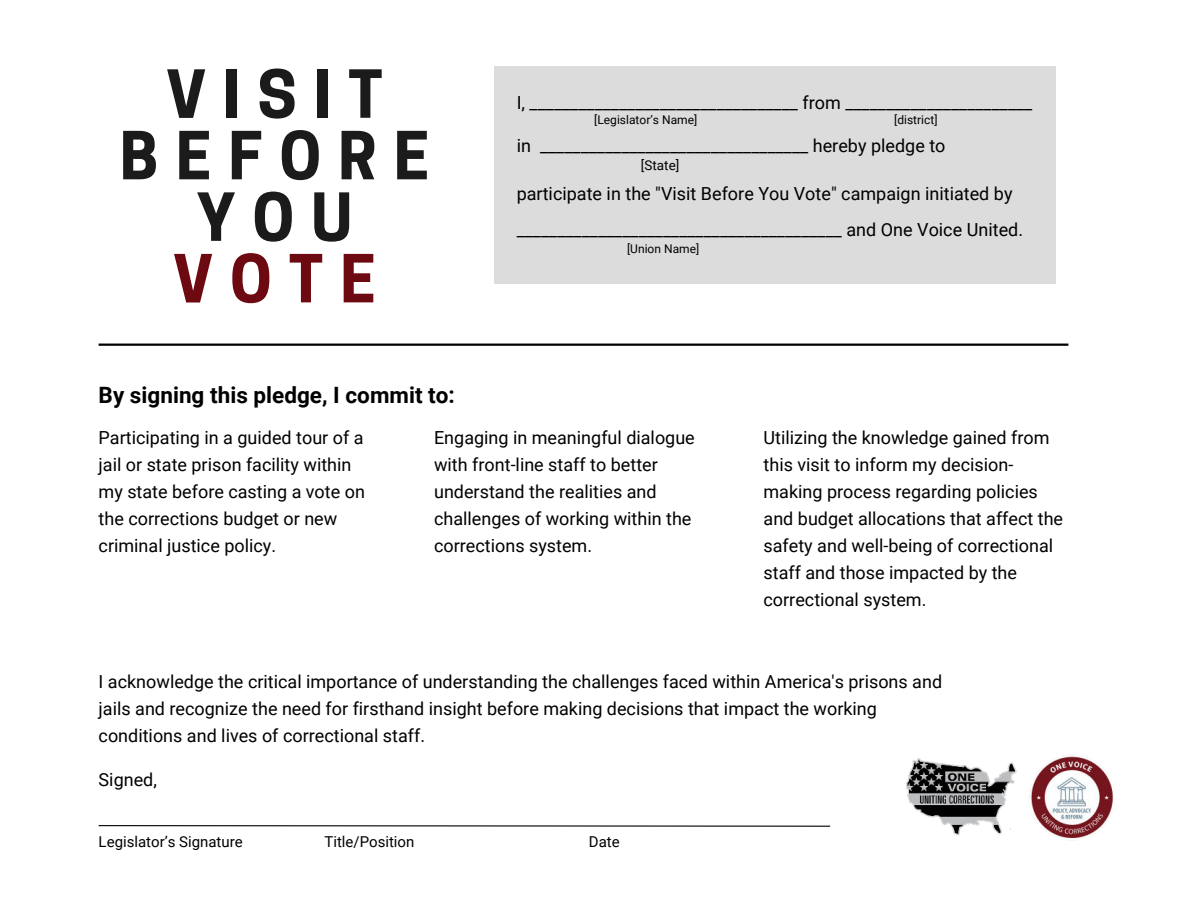
<style>
.page{position:relative;width:1188px;height:918px;background:#fff}
.page>*{position:absolute;margin:0;border:0;box-sizing:border-box;transform-origin:0 0}
.t1{font:700 62.1px/61.5px "Cooper Hewitt";letter-spacing:.27em;color:#1b1b1b;text-align:center}
.t2{font:700 62.1px "Cooper Hewitt";color:#6d0911}
.t3{font:700 22.5px "Roboto";color:#000}
.t4{font:18px/27px "Roboto";color:#000}
.t5{font:15px "Roboto";color:#000}
.t6{font:13.5px "Roboto";color:#000}
.t7{font:12px "Roboto";color:#000}
</style>
<div class="page">
<div style="left:495px;top:66px;width:561px;height:218px;background:#d9d9d9"></div>
<svg style="left:98px;top:825px;width:733px;height:2px"></svg>
<hr style="left:99px;top:344px;width:969px;height:2px;background:#000">
<img style="left:906px;top:758px;width:111px;height:77px">
<img style="left:1029px;top:754px;width:84px;height:87px">
<h1 class="t1" style="left:120px;top:64px;width:311px">VISIT<br>BEFORE<br>YOU</h1>
<h1 class="t2" style="left:173px;top:242px;width:204px">VOTE</h1>
<p class="t4" style="left:517px;top:89px;width:517px">I, _________________________________ from _______________________</p>
<p class="t7" style="left:594px;top:112px;width:104px">[Legislator’s Name]</p>
<p class="t7" style="left:894px;top:112px;width:45px">[district]</p>
<p class="t4" style="left:517px;top:132px;width:430px">in _________________________________ hereby pledge to</p>
<p class="t6" style="left:641px;top:156px;width:40px">[State]</p>
<p class="t4" style="left:517px;top:175px;width:508px;line-height:36px">participate in the "Visit Before You Vote" campaign initiated by ________________________________________ and One Voice United.</p>
<p class="t7" style="left:627px;top:241px;width:74px">[Union Name]</p>
<p class="t3" style="left:99px;top:380px;width:358px">By signing this pledge, I commit to:</p>
<p class="t4" style="left:99px;top:424px;width:268px">Participating in a guided tour of a jail or state prison facility within my state before casting a vote on the corrections budget or new criminal justice policy.</p>
<p class="t4" style="left:434px;top:424px;width:262px">Engaging in meaningful dialogue with front-line staff to better understand the realities and challenges of working within the corrections system.</p>
<p class="t4" style="left:764px;top:424px;width:301px">Utilizing the knowledge gained from this visit to inform my decision&shy;making process regarding policies and budget allocations that affect the safety and well-being of correctional staff and those impacted by the correctional system.</p>
<p class="t4" style="left:99px;top:667px;width:845px">I acknowledge the critical importance of understanding the challenges faced within America's prisons and jails and recognize the need for firsthand insight before making decisions that impact the working conditions and lives of correctional staff.</p>
<p class="t4" style="left:99px;top:765px;width:60px">Signed,</p>
<p class="t5" style="left:99px;top:831px;width:146px">Legislator’s Signature</p>
<p class="t5" style="left:324px;top:831px;width:91px">Title/Position</p>
<p class="t5" style="left:589px;top:831px;width:32px">Date</p>
</div>
